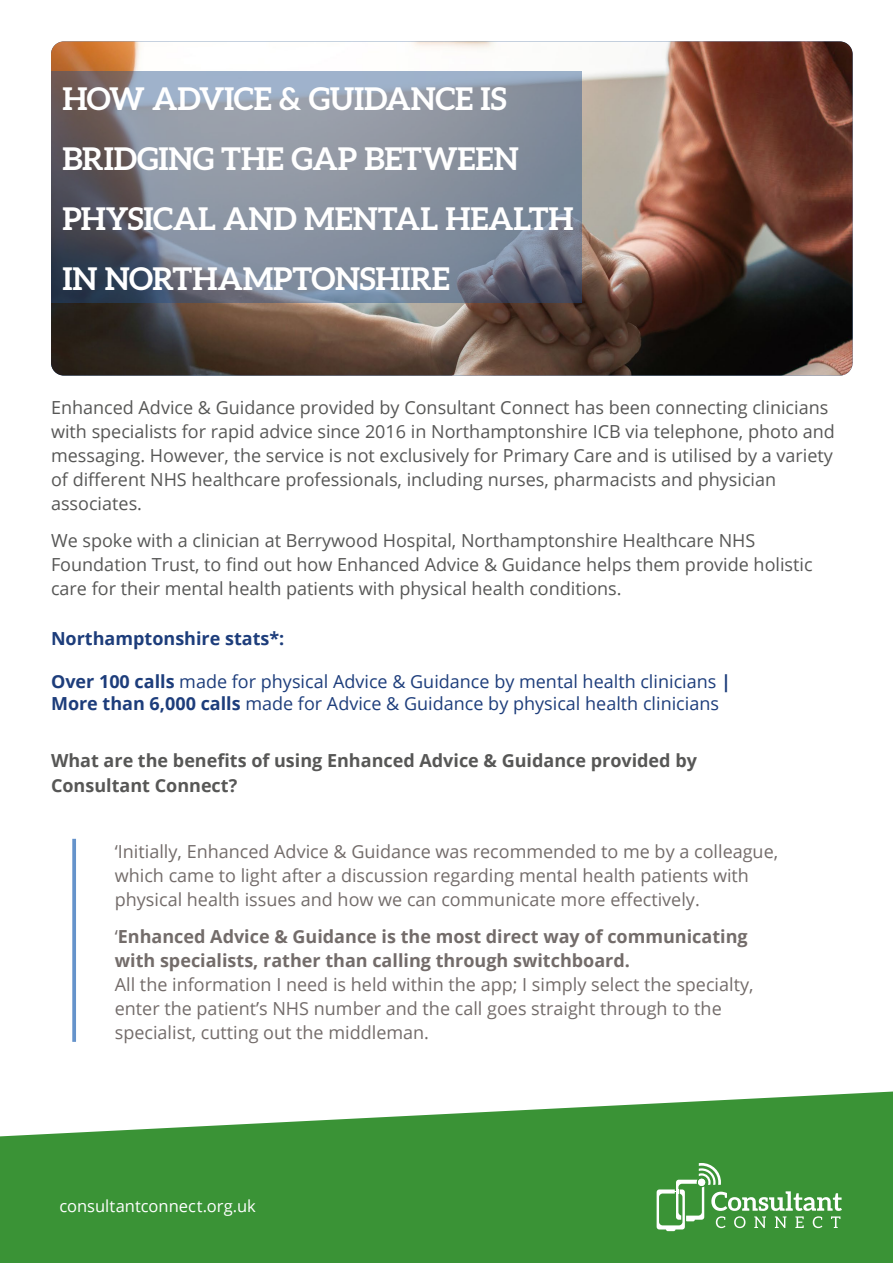
<style>
.page{position:relative;width:893px;height:1263px;background:#fff}
.page>*{position:absolute;margin:0;border:0;box-sizing:border-box;transform-origin:0 0}
.t1{font:700 31.5px/59.8px "Aleo";letter-spacing:-.01em;color:#fff}
.t2{font:18px/24px "Open Sans";color:#575756}
.t3{font:18px/24px "Open Sans";color:#736c6a}
.t4{font:18px/21.6px "Open Sans";color:#1d3d7b}
.t5{font:700 18px/24px "Open Sans";color:#736c6a}
.t6{font:700 18px/24.8px "Open Sans";color:#575756}
.t7{font:700 18px "Open Sans";color:#1d3d7b}
.t8{font:16.5px "Open Sans";color:#fff}
.s1{font-weight:700}
.s2{font-weight:400}
</style>
<div class="page">
<svg style="left:0;top:1091px;width:893px;height:172px;background:#56a253"></svg>
<svg style="left:657px;top:1163px;width:185px;height:68px;background:#5ca559"></svg>
<img style="left:51px;top:41px;width:802px;height:334px">
<svg style="left:51px;top:72px;width:531px;height:231px;background:#7e8594"></svg>
<svg style="left:72px;top:839px;width:4px;height:203px"></svg>
<h1 class="t1" style="left:62px;top:70px;width:513px">HOW ADVICE &amp; GUIDANCE IS<br>BRIDGING THE GAP BETWEEN<br>PHYSICAL AND MENTAL HEALTH<br>IN NORTHAMPTONSHIRE</h1>
<p class="t2" style="left:51px;top:395px;width:785px">Enhanced Advice &amp; Guidance provided by Consultant Connect has been connecting clinicians with specialists for rapid advice since 2016 in Northamptonshire ICB via telephone, photo and messaging. However, the service is not exclusively for Primary Care and is utilised by a variety of different NHS healthcare professionals, including nurses, pharmacists and physician associates.</p>
<p class="t2" style="left:51px;top:528px;width:763px">We spoke with a clinician at Berrywood Hospital, Northamptonshire Healthcare NHS<br>Foundation Trust, to find out how Enhanced Advice &amp; Guidance helps them provide holistic care for their mental health patients with physical health conditions.</p>
<p class="t7" style="left:51px;top:626px;width:235px">Northamptonshire stats*:</p>
<p class="t4" style="left:51px;top:671px;width:681px"><span class="s1">Over 100 calls</span> made for physical Advice &amp; Guidance by mental health clinicians <span class="s1">|<br>More than 6,000 calls</span> made for Advice &amp; Guidance by physical health clinicians</p>
<p class="t6" style="left:51px;top:748px;width:647px">What are the benefits of using Enhanced Advice &amp; Guidance provided by<br>Consultant Connect?</p>
<p class="t3" style="left:115px;top:839px;width:665px">‘Initially, Enhanced Advice &amp; Guidance was recommended to me by a colleague, which came to light after a discussion regarding mental health patients with physical health issues and how we can communicate more effectively.</p>
<p class="t5" style="left:115px;top:924px;width:634px"><span class="s2">‘</span>Enhanced Advice &amp; Guidance is the most direct way of communicating with specialists, rather than calling through switchboard.</p>
<p class="t3" style="left:115px;top:972px;width:640px">All the information I need is held within the app; I simply select the specialty, enter the patient’s NHS number and the call goes straight through to the specialist, cutting out the middleman.</p>
<p class="t8" style="left:60px;top:1195px;width:198px">consultantconnect.org.uk</p>
</div>
